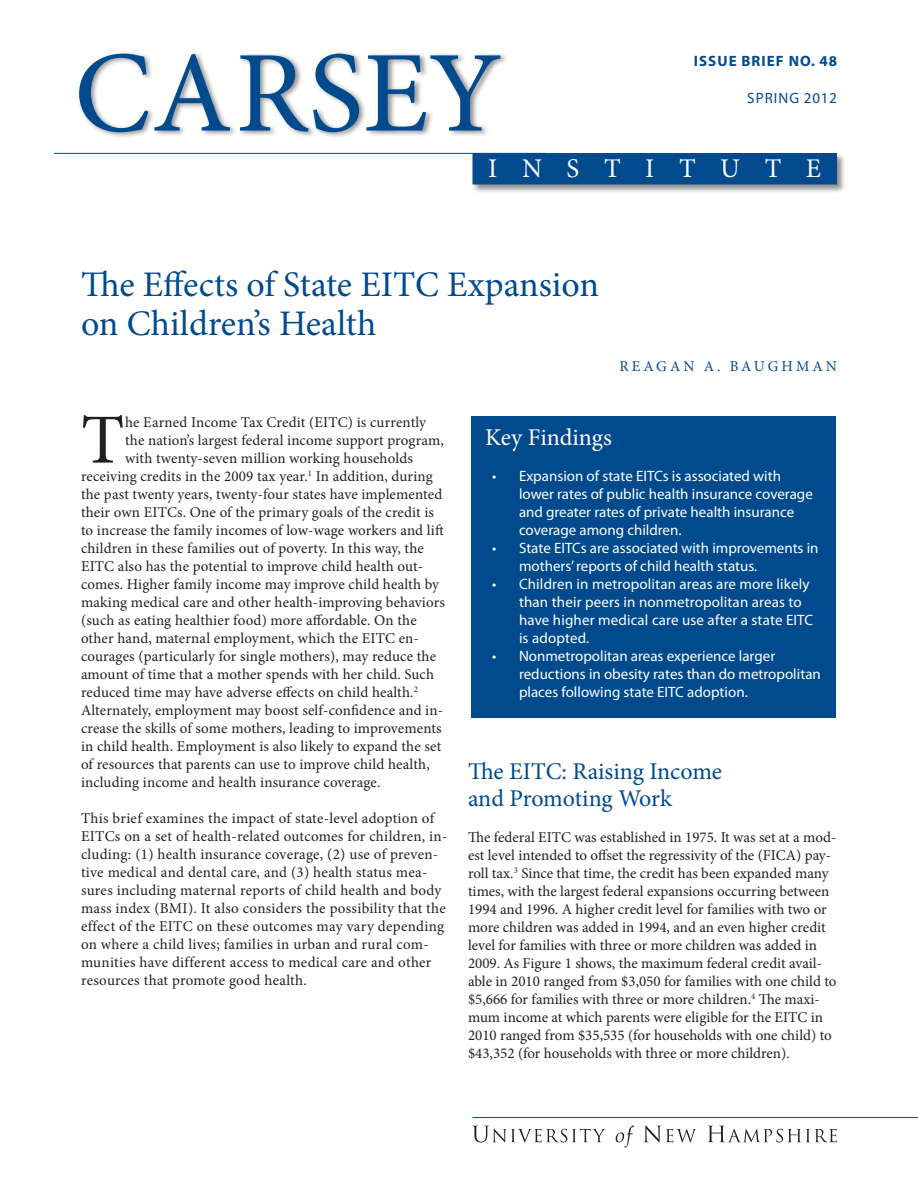
<style>
.page{position:relative;width:918px;height:1188px;background:#fff}
.page>*{position:absolute;margin:0;border:0;box-sizing:border-box;transform-origin:0 0}
.t1{font:115.65px "Minion Pro";letter-spacing:.01em;color:#004a8d}
.Text_A_Main_w_initia{font:70.35px "Minion Pro";color:#231f20}
.Head_1_24_26{font:36px/39px "Minion Pro";color:#004a8d}
.t2{font:27px "Minion Pro";letter-spacing:.91em;color:#fff}
.Head_2_16_18{font:24px/27px "Minion Pro";letter-spacing:-.005em;color:#004a8d}
.Head_2_16_18_reverse{font:24px "Minion Pro";color:#fff}
.Text_A_Main_No_Inden{font:15px/18px "Minion Pro";letter-spacing:.005em;color:#231f20}
.Text_A_Main_w_initia-2{font:15px "Minion Pro";letter-spacing:.01em;color:#231f20}
.t3{font:15px/18px "Myriad Pro";color:#fff}
.Head_4_10_12_author{font:15px "Minion Pro";letter-spacing:.2em;color:#004a8d}
.t4{font:700 15px "Myriad Pro";letter-spacing:.07em;color:#004a8d}
.t5{font:15px "Myriad Pro";letter-spacing:.07em;color:#004a8d}
</style>
<div class="page">
<div style="left:77px;top:50px;width:431px;height:89px;background:#231f20;opacity:.5"></div>
<div style="left:472px;top:152px;width:375px;height:42px;background:#231f20;opacity:.5"></div>
<div style="left:472px;top:153px;width:365px;height:31px;background:#004a8d"></div>
<hr style="left:54px;top:153px;width:491px;height:1px;background:#004a8d">
<hr style="left:472px;top:1117px;width:446px;height:1px;background:#004a8d">
<svg style="left:473px;top:1126px;width:132px;height:17px"></svg>
<svg style="left:616px;top:1125px;width:18px;height:22px"></svg>
<svg style="left:644px;top:1125px;width:52px;height:17px"></svg>
<svg style="left:708px;top:1126px;width:129px;height:16px"></svg>
<div style="left:472px;top:416px;width:364px;height:301px;background:#004a8d"></div>
<p class="t1" style="left:74px;top:16px;width:429px">CARSEY</p>
<p class="t2" style="left:488px;top:150px;width:335px">INSTITUTE</p>
<p class="t4" style="left:694px;top:51px;width:145px">ISSUE BRIEF NO. 48</p>
<p class="t5" style="left:747px;top:88px;width:91px">SPRING 2012</p>
<p class="Head_1_24_26" style="left:81px;top:265px;width:520px">The Effects of State EITC Expansion on Children’s Health</p>
<p class="Head_4_10_12_author" style="left:620px;top:356px;width:219px">REAGAN A. BAUGHMAN</p>
<p class="Text_A_Main_w_initia" style="left:81px;top:393px;width:45px">T</p>
<p class="Text_A_Main_w_initia-2" style="left:125px;top:412px;width:303px">he Earned Income Tax Credit (EITC) is currently</p>
<p class="Text_A_Main_w_initia-2" style="left:125px;top:430px;width:320px">the nation’s largest federal income support program,</p>
<p class="Text_A_Main_w_initia-2" style="left:125px;top:448px;width:289px">with twenty-seven million working households</p>
<p class="Text_A_Main_w_initia-2" style="left:81px;top:466px;width:353px">receiving credits in the 2009 tax year.<sup>1</sup> In addition, during</p>
<p class="Text_A_Main_w_initia-2" style="left:81px;top:484px;width:363px">the past twenty years, twenty-four states have implemented</p>
<p class="Text_A_Main_w_initia-2" style="left:81px;top:502px;width:355px">their own EITCs. One of the primary goals of the credit is</p>
<p class="Text_A_Main_w_initia-2" style="left:81px;top:520px;width:364px">to increase the family incomes of low-wage workers and lift</p>
<p class="Text_A_Main_w_initia-2" style="left:81px;top:538px;width:344px">children in these families out of poverty. In this way, the</p>
<p class="Text_A_Main_w_initia-2" style="left:81px;top:556px;width:344px">EITC also has the potential to improve child health out-</p>
<p class="Text_A_Main_w_initia-2" style="left:81px;top:574px;width:360px">comes. Higher family income may improve child health by</p>
<p class="Text_A_Main_w_initia-2" style="left:81px;top:592px;width:365px">making medical care and other health-improving behaviors</p>
<p class="Text_A_Main_w_initia-2" style="left:81px;top:610px;width:337px">(such as eating healthier food) more affordable. On the</p>
<p class="Text_A_Main_w_initia-2" style="left:81px;top:628px;width:339px">other hand, maternal employment, which the EITC en-</p>
<p class="Text_A_Main_w_initia-2" style="left:81px;top:646px;width:357px">courages (particularly for single mothers), may reduce the</p>
<p class="Text_A_Main_w_initia-2" style="left:81px;top:664px;width:355px">amount of time that a mother spends with her child. Such</p>
<p class="Text_A_Main_w_initia-2" style="left:81px;top:682px;width:339px">reduced time may have adverse effects on child health.<sup>2</sup></p>
<p class="Text_A_Main_w_initia-2" style="left:81px;top:700px;width:364px">Alternately, employment may boost self-confidence and in-</p>
<p class="Text_A_Main_w_initia-2" style="left:81px;top:718px;width:362px">crease the skills of some mothers, leading to improvements</p>
<p class="Text_A_Main_w_initia-2" style="left:81px;top:736px;width:362px">in child health. Employment is also likely to expand the set</p>
<p class="Text_A_Main_w_initia-2" style="left:81px;top:754px;width:350px">of resources that parents can use to improve child health,</p>
<p class="Text_A_Main_w_initia-2" style="left:81px;top:772px;width:301px">including income and health insurance coverage.</p>
<p class="Text_A_Main_No_Inden" style="left:81px;top:809px;width:368px">This brief examines the impact of state-level adoption of EITCs on a set of health-related outcomes for children, in&shy;cluding: (1) health insurance coverage, (2) use of preven&shy;tive medical and dental care, and (3) health status mea&shy;sures including maternal reports of child health and body mass index (BMI). It also considers the possibility that the effect of the EITC on these outcomes may vary depending on where a child lives; families in urban and rural com&shy;munities have different access to medical care and other resources that promote good health.</p>
<p class="Head_2_16_18_reverse" style="left:485px;top:421px;width:128px">Key Findings</p>
<p class="t3" style="left:519px;top:466px;width:295px;text-indent:-27px">• Expansion of state EITCs is associated with lower rates of public health insurance coverage and greater rates of private health insurance coverage among children.</p>
<p class="t3" style="left:519px;top:538px;width:301px;text-indent:-27px">• State EITCs are associated with improvements in mothers’ reports of child health status.</p>
<p class="t3" style="left:519px;top:574px;width:296px;text-indent:-27px">• Children in metropolitan areas are more likely than their peers in nonmetropolitan areas to have higher medical care use after a state EITC is adopted.</p>
<p class="t3" style="left:519px;top:646px;width:303px;text-indent:-27px">• Nonmetropolitan areas experience larger reductions in obesity rates than do metropolitan places following state EITC adoption.</p>
<p class="Head_2_16_18" style="left:468px;top:758px;width:256px">The EITC: Raising Income and Promoting Work</p>
<p class="Text_A_Main_No_Inden" style="left:468px;top:829px;width:370px">The federal EITC was established in 1975. It was set at a mod&shy;est level intended to offset the regressivity of the (FICA) pay&shy;roll tax.<sup>3</sup> Since that time, the credit has been expanded many times, with the largest federal expansions occurring between 1994 and 1996. A higher credit level for families with two or more children was added in 1994, and an even higher credit level for families with three or more children was added in 2009. As Figure 1 shows, the maximum federal credit avail&shy;able in 2010 ranged from $3,050 for families with one child to $5,666 for families with three or more children.<sup>4</sup> The maxi&shy;mum income at which parents were eligible for the EITC in 2010 ranged from $35,535 (for households with one child) to $43,352 (for households with three or more children).</p>
</div>
